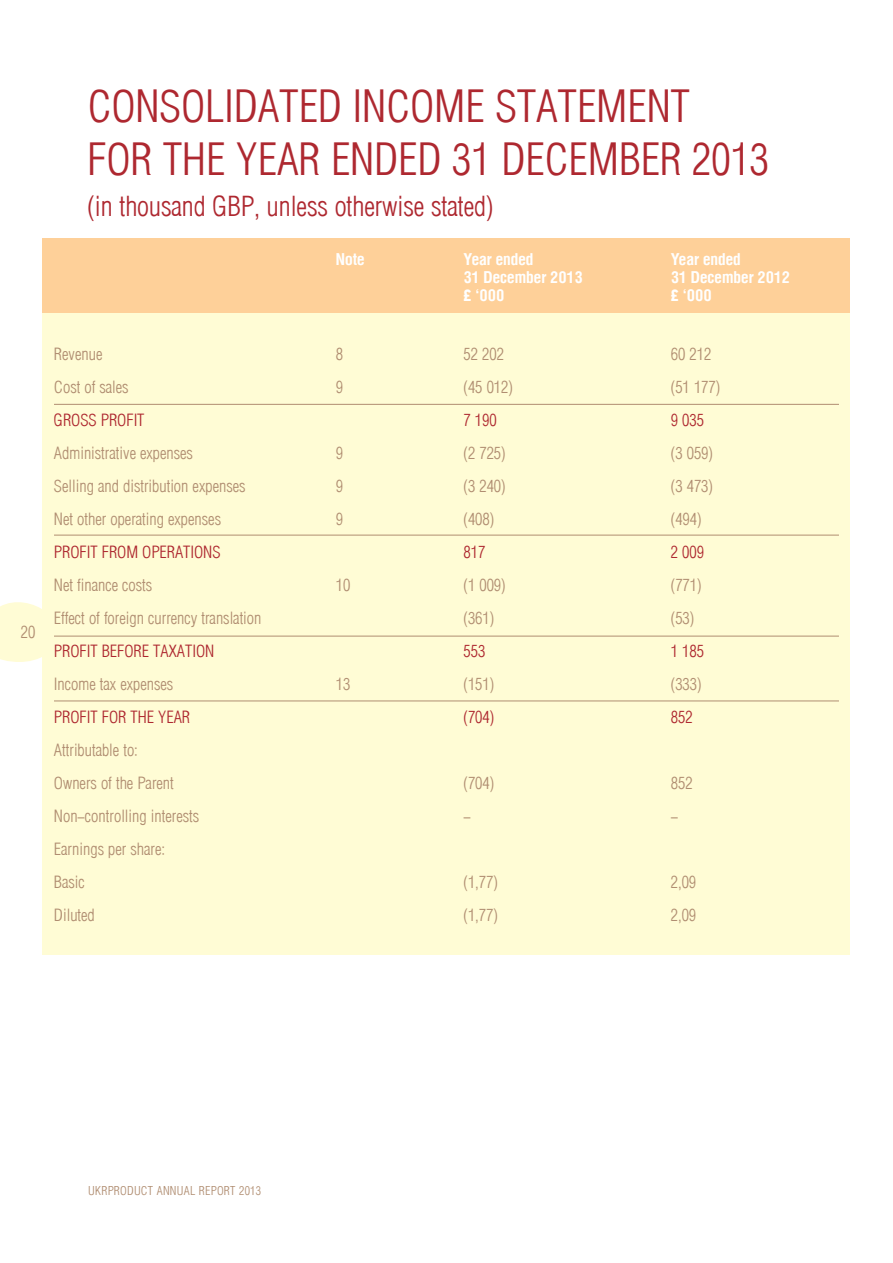
<style>
.page{position:relative;width:893px;height:1263px;background:#fff}
.page>*{position:absolute;margin:0;border:0;box-sizing:border-box;transform-origin:0 0}
.t1{font:300 43.5px/52.2px "Helios Cond";color:#ae2830}
.t2{font:300 27px "Helios Cond";color:#ae2830}
.t3{font:300 16.5px/33px "Helios Cond";color:#b08d71}
.t4{font:300 16.5px "Helios Cond";color:#ae2830}
.t5{font:700 16.5px/18px "Helios Cond";color:#fff}
.t6{font:300 12px "Helios Cond";letter-spacing:.025em;color:#b08d71}
.s1{font-family:"PF Din Text Cond Pro"}
</style>
<div class="page">
<svg style="left:0;top:598px;width:43px;height:68px"></svg>
<div style="left:43px;top:238px;width:807px;height:717px;background:#fffcd5"></div>
<div style="left:43px;top:238px;width:807px;height:75px;background:#fed099"></div>
<hr style="left:54px;top:404px;width:785px;height:1px;background:#b08d71">
<hr style="left:54px;top:535px;width:785px;height:1px;background:#b08d71">
<hr style="left:54px;top:636px;width:785px;height:1px;background:#b08d71">
<hr style="left:54px;top:701px;width:785px;height:1px;background:#b08d71">
<p class="t3" style="left:21px;top:616px;width:16px">20</p>
<h1 class="t1" style="left:87px;top:82px;width:604px">CONSOLIDATED INCOME STATEMENT for</h1>
<h1 class="t1" style="left:163px;top:135px;width:95px">the year</h1>
<h1 class="t1" style="left:331px;top:135px;width:23px">ended</h1>
<h1 class="t1" style="left:452px;top:135px;width:96px">31 December</h1>
<h1 class="t1" style="left:692px;top:135px;width:78px">2013</h1>
<h2 class="t2" style="left:87px;top:193px;width:408px">(in thousand GBP, unless otherwise stated)</h2>
<p class="t5" style="left:336px;top:250px;width:30px">Note</p>
<p class="t5" style="left:463px;top:250px;width:121px">Year ended<br>31 December 2013 <span class="s1">£</span> ‘000</p>
<p class="t5" style="left:671px;top:250px;width:121px">Year ended<br>31 December 2012 <span class="s1">£</span> ‘000</p>
<p class="t3" style="left:54px;top:338px;width:76px">Revenue<br>Cost of sales</p>
<p class="t4" style="left:54px;top:412px;width:92px">GROSS PROFIT</p>
<p class="t3" style="left:54px;top:437px;width:193px">Administrative expenses<br>Selling and distribution expenses<br>Net other operating expenses</p>
<p class="t4" style="left:54px;top:544px;width:168px">PROFIT FROM OPERATIONS</p>
<p class="t3" style="left:54px;top:569px;width:209px">Net finance costs<br>Effect of foreign currency translation</p>
<p class="t4" style="left:54px;top:643px;width:162px">PROFIT BEFORE TAXATION</p>
<p class="t3" style="left:54px;top:668px;width:121px">Income tax expenses</p>
<p class="t4" style="left:54px;top:709px;width:138px">PROFIT FOR THE YEAR</p>
<p class="t3" style="left:54px;top:734px;width:147px">Attributable to:<br>Owners of the Parent<br>Non-controlling interests<br>Earnings per share:<br>Basic<br>Diluted</p>
<p class="t3" style="left:336px;top:338px;width:9px">8<br>9</p>
<p class="t3" style="left:336px;top:437px;width:9px;text-align:justify">9<br>9<br>9</p>
<p class="t3" style="left:336px;top:569px;width:16px">10</p>
<p class="t3" style="left:336px;top:668px;width:16px">13</p>
<p class="t3" style="left:463px;top:338px;width:51px">52 202 (45 012)</p>
<p class="t4" style="left:463px;top:412px;width:35px">7 190</p>
<p class="t3" style="left:463px;top:437px;width:44px;text-align:justify">(2 725) (3 240) (408)</p>
<p class="t4" style="left:463px;top:544px;width:23px">817</p>
<p class="t3" style="left:463px;top:569px;width:44px">(1 009) (361)</p>
<p class="t4" style="left:463px;top:643px;width:23px">553</p>
<p class="t3" style="left:463px;top:668px;width:32px">(151)</p>
<p class="t4" style="left:463px;top:709px;width:32px">(704)</p>
<p class="t3" style="left:463px;top:767px;width:32px">(704) -</p>
<p class="t3" style="left:463px;top:866px;width:36px">(1,77) (1,77)</p>
<p class="t3" style="left:671px;top:338px;width:51px">60 212 (51 177)</p>
<p class="t4" style="left:671px;top:412px;width:35px">9 035</p>
<p class="t3" style="left:671px;top:437px;width:44px;text-align:justify">(3 059) (3 473) (494)</p>
<p class="t4" style="left:671px;top:544px;width:35px">2 009</p>
<p class="t3" style="left:671px;top:569px;width:32px">(771) (53)</p>
<p class="t4" style="left:671px;top:643px;width:35px">1 185</p>
<p class="t3" style="left:671px;top:668px;width:32px">(333)</p>
<p class="t4" style="left:671px;top:709px;width:23px">852</p>
<p class="t3" style="left:671px;top:767px;width:23px">852 -</p>
<p class="t3" style="left:671px;top:866px;width:27px">2,09<br>2,09</p>
<p class="t6" style="left:88px;top:1185px;width:174px">ukrproduct annual report 2013</p>
</div>
